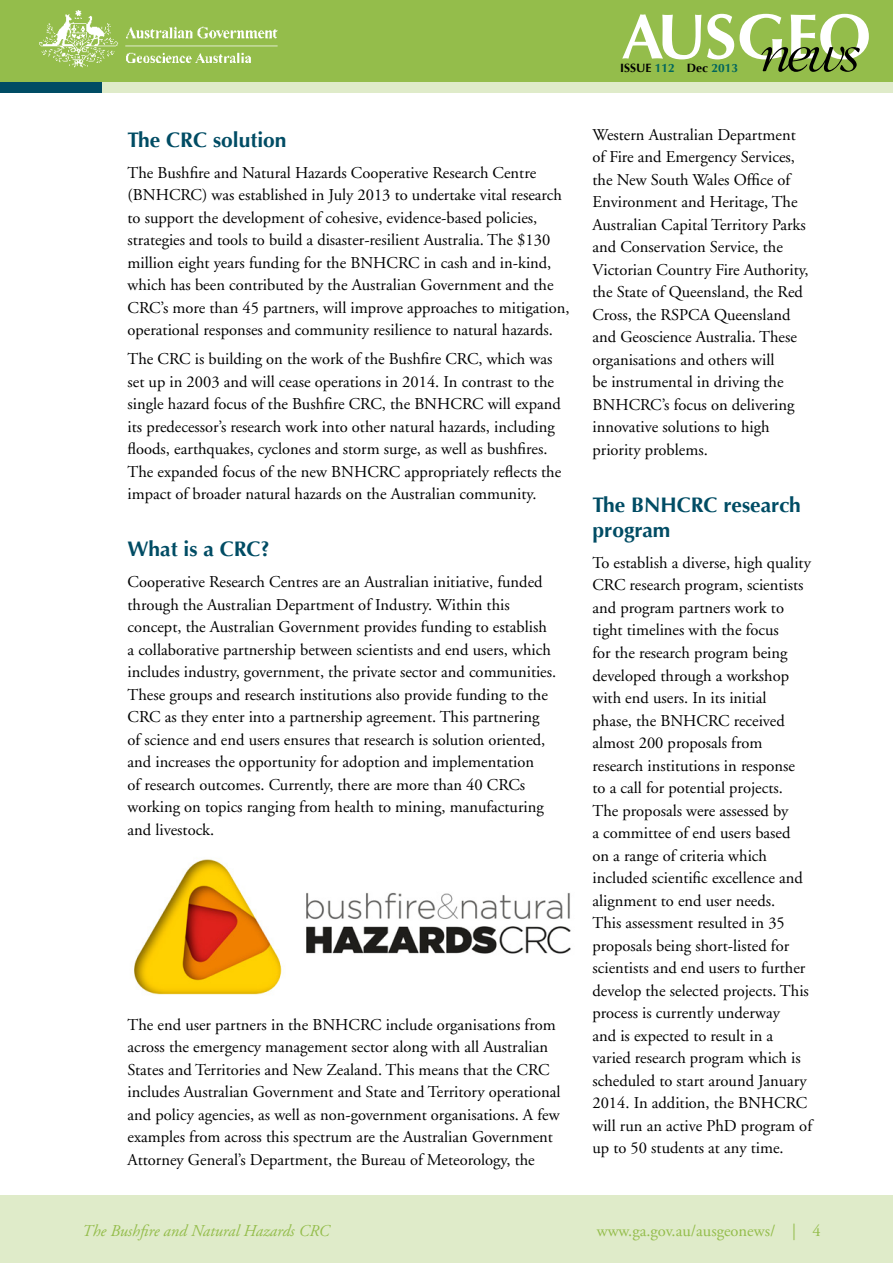
<style>
.page{position:relative;width:893px;height:1263px;background:#fff}
.page>*{position:absolute;margin:0;border:0;box-sizing:border-box;transform-origin:0 0}
.H2_feature_sub-headi{font:700 21px/25.2px "Optima";color:#004c64}
.P_body_first_para{font:16.5px/22.5px "Adobe Garamond";color:#000}
.P_body{font:16.5px/22.5px "Adobe Garamond";color:#000}
.t1{font:italic 16.5px "Adobe Garamond";color:#94bd4b}
.t2{font:16.5px "Adobe Garamond";color:#94bd4b}
.t3{font:700 12px "Optima";color:#94bd4b}
.s1{color:#000}
.s2{color:#00655c}
</style>
<div class="page">
<div style="left:0;top:13px;width:893px;height:80px;background:#dfebc9"></div>
<div style="left:0;top:11px;width:102px;height:82px;background:#004c64"></div>
<div style="left:0;top:0;width:893px;height:82px;background:#94bd4b"></div>
<div style="left:0;top:1195px;width:893px;height:68px;background:#dfebc9"></div>
<svg style="left:622px;top:14px;width:79px;height:45px"></svg>
<svg style="left:707px;top:14px;width:27px;height:45px"></svg>
<svg style="left:740px;top:14px;width:129px;height:58px"></svg>
<img style="left:39px;top:10px;width:239px;height:58px">
<img style="left:134px;top:859px;width:437px;height:136px">
<p class="t3" style="left:532px;top:61px;width:208px">AUSGEO NEWS <span class="s1">ISSUE</span> <span class="s2">112</span> <span class="s1">Dec</span> <span class="s2">2013</span></p>
<h3 class="H2_feature_sub-headi" style="left:128px;top:127px;width:160px">The CRC solution</h3>
<p class="P_body_first_para" style="left:128px;top:162px;width:443px">The Bushfire and Natural Hazards Cooperative Research Centre (BNHCRC) was established in July 2013 to undertake vital research to support the development of cohesive, evidence-based policies, strategies and tools to build a disaster-resilient Australia. The $130 million eight years funding for the BNHCRC in cash and in-kind, which has been contributed by the Australian Government and the CRC’s more than 45 partners, will improve approaches to mitigation, operational responses and community resilience to natural hazards.</p>
<p class="P_body" style="left:128px;top:348px;width:435px">The CRC is building on the work of the Bushfire CRC, which was set up in 2003 and will cease operations in 2014. In contrast to the single hazard focus of the Bushfire CRC, the BNHCRC will expand its predecessor’s research work into other natural hazards, including floods, earthquakes, cyclones and storm surge, as well as bushfires.<br>The expanded focus of the new BNHCRC appropriately reflects the impact of broader natural hazards on the Australian community.</p>
<h3 class="H2_feature_sub-headi" style="left:128px;top:537px;width:144px">What is a CRC?</h3>
<p class="P_body_first_para" style="left:128px;top:571px;width:430px">Cooperative Research Centres are an Australian initiative, funded through the Australian Department of Industry. Within this concept, the Australian Government provides funding to establish a collaborative partnership between scientists and end users, which includes industry, government, the private sector and communities.<br>These groups and research institutions also provide funding to the CRC as they enter into a partnership agreement. This partnering of science and end users ensures that research is solution oriented, and increases the opportunity for adoption and implementation<br>of research outcomes. Currently, there are more than 40 CRCs working on topics ranging from health to mining, manufacturing and livestock.</p>
<p class="P_body" style="left:128px;top:1013px;width:434px">The end user partners in the BNHCRC include organisations from across the emergency management sector along with all Australian States and Territories and New Zealand. This means that the CRC includes Australian Government and State and Territory operational and policy agencies, as well as non-government organisations. A few examples from across this spectrum are the Australian Government Attorney General’s Department, the Bureau of Meteorology, the</p>
<p class="P_body" style="left:592px;top:124px;width:218px">Western Australian Department of Fire and Emergency Services, the New South Wales Office of<br>Environment and Heritage, The<br>Australian Capital Territory Parks and Conservation Service, the<br>Victorian Country Fire Authority, the State of Queensland, the Red<br>Cross, the RSPCA Queensland and Geoscience Australia. These organisations and others will<br>be instrumental in driving the<br>BNHCRC’s focus on delivering innovative solutions to high priority problems.</p>
<h3 class="H2_feature_sub-headi" style="left:592px;top:492px;width:210px">The BNHCRC research program</h3>
<p class="P_body_first_para" style="left:592px;top:552px;width:221px">To establish a diverse, high quality<br>CRC research program, scientists and program partners work to tight timelines with the focus<br>for the research program being developed through a workshop with end users. In its initial<br>phase, the BNHCRC received almost 200 proposals from research institutions in response to a call for potential projects.<br>The proposals were assessed by<br>a committee of end users based<br>on a range of criteria which included scientific excellence and alignment to end user needs.<br>This assessment resulted in 35 proposals being short-listed for scientists and end users to further develop the selected projects. This process is currently underway<br>and is expected to result in a varied research program which is scheduled to start around January<br>2014. In addition, the BNHCRC will run an active PhD program of up to 50 students at any time.</p>
<p class="t1" style="left:82px;top:1222px;width:249px">The Bushfire and Natural Hazards CRC</p>
<p class="t2" style="left:597px;top:1222px;width:225px">www.ga.gov.au/ausgeonews/ | 4</p>
</div>
